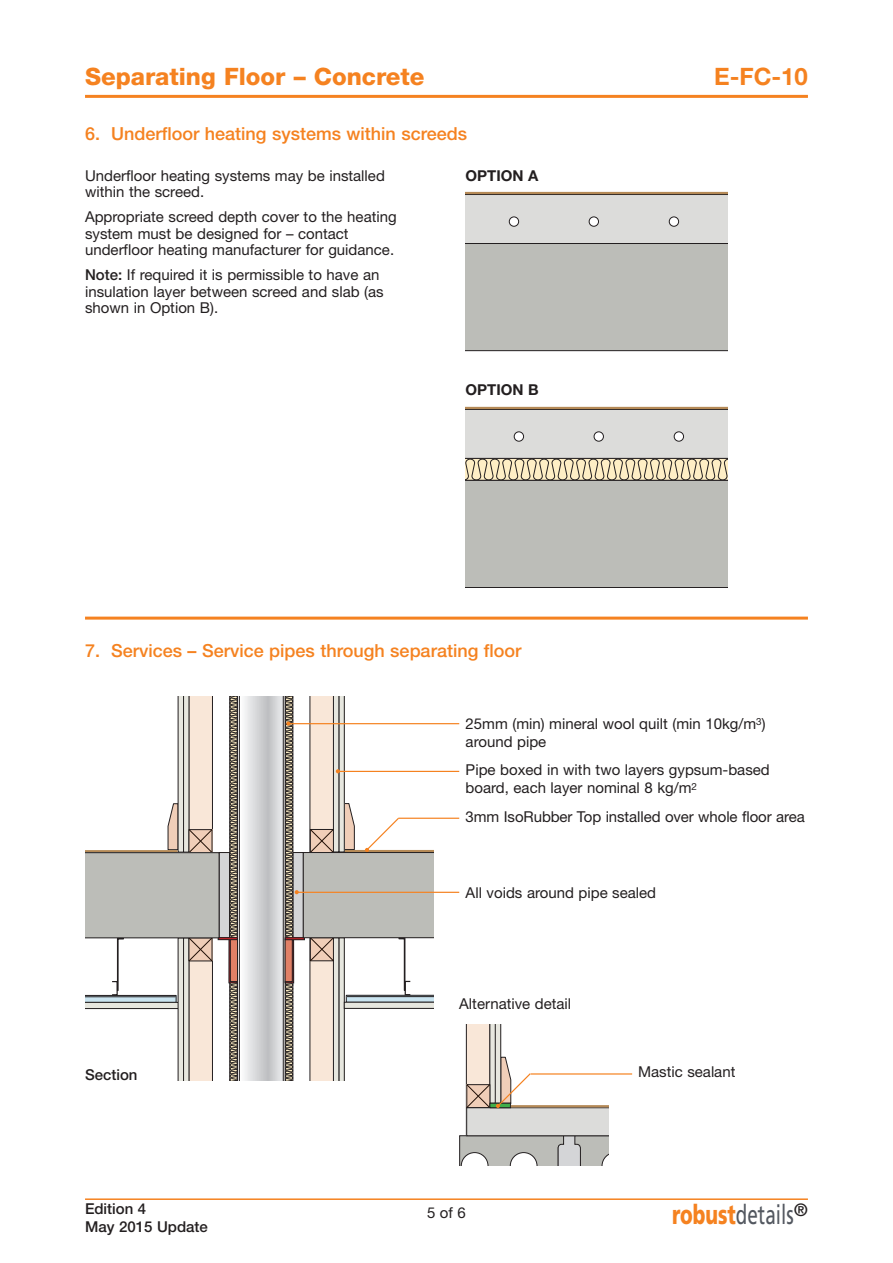
<style>
.page{position:relative;width:893px;height:1263px;background:#fff}
.page>*{position:absolute;margin:0;border:0;box-sizing:border-box;transform-origin:0 0}
.t1{font:27px "Frutiger";color:#535860;scale:.7 1}
.t2{font:800 24px "Helvetica Neue";color:#f58220}
.t3{font:700 24px "Helvetica Neue";color:#f58220}
.t4{font:500 18px "Helvetica Neue";color:#f58220}
.t5{font:15px/16.5px "Helvetica Neue";color:#231f20}
.t6{font:500 15px/18px "Helvetica Neue";color:#231f20}
.t7{font:700 15px "Helvetica Neue";color:#231f20}
.s1{font-weight:500}
.s2{font-weight:900;color:#f58220}
</style>
<div class="page">
<hr style="left:85px;top:1198px;width:723px;height:2px;background:#f58220">
<hr style="left:85px;top:95px;width:723px;height:3px;background:#f58220">
<hr style="left:288px;top:723px;width:171px;height:1px;background:#f58220">
<hr style="left:338px;top:771px;width:121px;height:1px;background:#f58220">
<hr style="left:398px;top:818px;width:61px;height:1px;background:#f58220">
<hr style="left:297px;top:892px;width:162px;height:1px;background:#f58220">
<svg style="left:85px;top:696px;width:349px;height:384px"></svg>
<hr style="left:85px;top:617px;width:723px;height:3px;background:#f58220">
<svg style="left:466px;top:194px;width:261px;height:157px;background:#c2c3bf"></svg>
<hr style="left:466px;top:192px;width:261px;height:2px;background:#b58a57">
<svg style="left:466px;top:409px;width:261px;height:179px;background:#c3c2bb"></svg>
<hr style="left:466px;top:407px;width:261px;height:2px;background:#b58a57">
<hr style="left:531px;top:1073px;width:101px;height:1px;background:#f58220">
<svg style="left:459px;top:1024px;width:149px;height:142px"></svg>
<p class="t2" style="left:85px;top:68px;width:341px">Separating Floor – Concrete</p>
<p class="t4" style="left:85px;top:128px;width:384px">6. Underfloor heating systems within screeds</p>
<p class="t5" style="left:85px;top:169px;width:301px">Underfloor heating systems may be installed within the screed.</p>
<p class="t5" style="left:85px;top:210px;width:313px">Appropriate screed depth cover to the heating system must be designed for – contact underfloor heating manufacturer for guidance.</p>
<p class="t5" style="left:85px;top:268px;width:300px"><span class="s1">Note:</span> If required it is permissible to have an insulation layer between screed and slab (as shown in Option B).</p>
<p class="t7" style="left:466px;top:170px;width:74px">OPTION A</p>
<p class="t7" style="left:466px;top:385px;width:75px">OPTION B</p>
<p class="t4" style="left:85px;top:644px;width:438px">7. Services – Service pipes through separating floor</p>
<p class="t3" style="left:714px;top:68px;width:95px">E-FC-10</p>
<p class="t5" style="left:466px;top:716px;width:301px;line-height:18px">25mm (min) mineral wool quilt (min 10kg/m<sup>3</sup>) around pipe</p>
<p class="t5" style="left:466px;top:762px;width:306px;line-height:18.1px">Pipe boxed in with two layers gypsum-based board, each layer nominal 8 kg/m<sup>2</sup></p>
<p class="t5" style="left:466px;top:810px;width:341px">3mm IsoRubber Top installed over whole floor area</p>
<p class="t5" style="left:466px;top:885px;width:192px">All voids around pipe sealed</p>
<p class="t6" style="left:85px;top:1067px;width:54px">Section</p>
<p class="t6" style="left:85px;top:1201px;width:124px">Edition 4<br>May 2015 Update</p>
<p class="t5" style="left:459px;top:997px;width:114px">Alternative detail</p>
<p class="t5" style="left:427px;top:1206px;width:40px">5of6</p>
<p class="t5" style="left:638px;top:1065px;width:99px">Mastic sealant</p>
<p class="t1" style="left:672px;top:1203px;width:195px"><span class="s2">robust</span>details<sup>®</sup></p>
</div>
